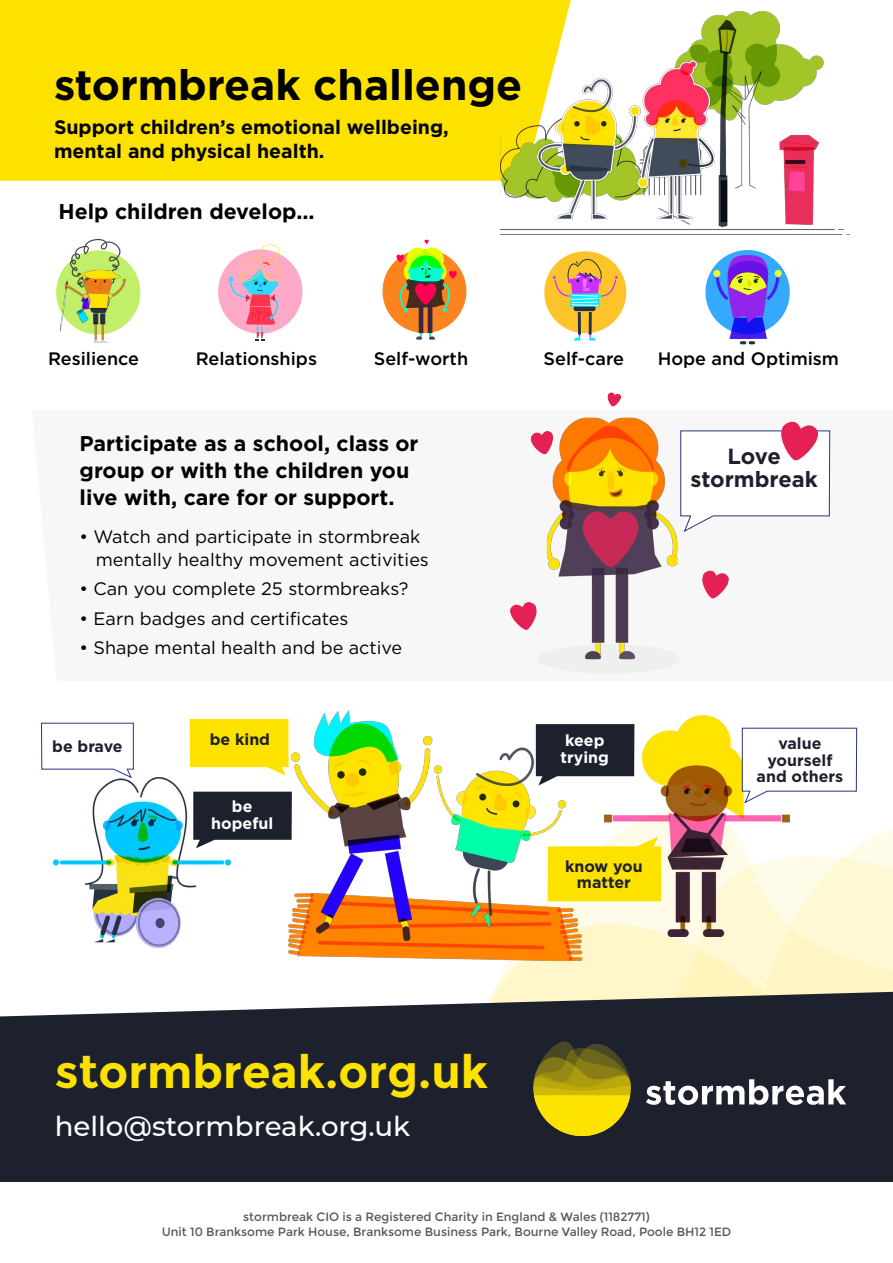
<style>
.page{position:relative;width:893px;height:1263px;background:#fff}
.page>*{position:absolute;margin:0;border:0;box-sizing:border-box;transform-origin:0 0}
.t1{font:700 46.05px "Montserrat";color:#fde200}
.t2{font:700 42.45px "Gotham";color:#000}
.t3{font:500 27.6px "Montserrat";color:#fff}
.t4{font:700 21.9px/23.9px "Gotham";letter-spacing:-.005em;color:#1d212e;text-align:center}
.t5{font:700 21.3px/27px "Gotham";color:#000}
.t6{font:700 19.5px/24px "Gotham";color:#000}
.t7{font:18px/23.1px "Gotham";color:#000}
.t8{font:500 18px "Gotham";color:#000}
.t9{font:700 15.9px/16.5px "Gotham";color:#1d212e;text-align:center}
.t10{font:700 15.9px/16.5px "Gotham";color:#fff}
.t11{font:12px/15px "Montserrat";color:#575756;text-align:center}
</style>
<div class="page">
<div style="left:0;top:1003px;width:893px;height:179px;background:#1d212e"></div>
<div style="left:0;top:0;width:571px;height:181px;background:#fde200"></div>
<div style="left:705px;top:250px;width:85px;height:84px;background:#35a9fd;border-radius:50%"></div>
<svg style="left:714px;top:254px;width:67px;height:90px"></svg>
<div style="left:382px;top:249px;width:84px;height:84px;background:#fc841f;border-radius:50%"></div>
<div style="left:406px;top:248px;width:24px;height:23px;background:#e7ff00;border-radius:50%"></div>
<div style="left:420px;top:248px;width:24px;height:23px;background:#e7ff00;border-radius:50%"></div>
<hr style="left:420px;top:306px;width:2px;height:32px;background:#00ffce">
<hr style="left:419px;top:307px;width:4px;height:24px;background:#3a2642">
<svg style="left:416px;top:336px;width:6px;height:4px"></svg>
<hr style="left:429px;top:306px;width:2px;height:32px;background:#00ffce">
<hr style="left:428px;top:307px;width:4px;height:24px;background:#3a2642">
<svg style="left:429px;top:336px;width:6px;height:4px"></svg>
<svg style="left:424px;top:240px;width:5px;height:4px"></svg>
<svg style="left:394px;top:251px;width:63px;height:61px"></svg>
<div style="left:56px;top:250px;width:84px;height:84px;background:#c1ef69;border-radius:42px"></div>
<img style="left:61px;top:240px;width:64px;height:102px">
<div style="left:32px;top:410px;width:861px;height:271px;background:#f7f7f7"></div>
<img style="left:500px;top:11px;width:349px;height:224px">
<img style="left:537px;top:60px;width:178px;height:159px">
<svg style="left:586px;top:659px;width:48px;height:1px"></svg>
<img style="left:547px;top:418px;width:131px;height:241px">
<svg style="left:531px;top:430px;width:25px;height:25px"></svg>
<svg style="left:607px;top:392px;width:14px;height:15px"></svg>
<svg style="left:702px;top:570px;width:27px;height:29px"></svg>
<svg style="left:510px;top:602px;width:27px;height:28px"></svg>
<svg style="left:680px;top:421px;width:150px;height:111px"></svg>
<img style="left:288px;top:924px;width:167px;height:35px">
<img style="left:53px;top:778px;width:177px;height:170px">
<img style="left:604px;top:715px;width:185px;height:122px">
<svg style="left:41px;top:722px;width:93px;height:56px"></svg>
<svg style="left:455px;top:837px;width:438px;height:311px;background:#8f896d"></svg>
<svg style="left:190px;top:719px;width:98px;height:57px;background:#fde624"></svg>
<svg style="left:566px;top:724px;width:68px;height:61px;background:#3d414c"></svg>
<img style="left:292px;top:711px;width:274px;height:229px">
<svg style="left:742px;top:727px;width:115px;height:77px"></svg>
<svg style="left:193px;top:792px;width:99px;height:56px;background:#3c404b"></svg>
<div style="left:218px;top:249px;width:84px;height:85px;background:#fda9c7;border-radius:50%"></div>
<svg style="left:229px;top:244px;width:50px;height:96px"></svg>
<div style="left:544px;top:251px;width:82px;height:82px;background:#fdc429;border-radius:50%"></div>
<svg style="left:553px;top:251px;width:65px;height:90px"></svg>
<h2 class="t2" style="left:54px;top:57px;width:470px">stormbreak challenge</h2>
<p class="t6" style="left:54px;top:115px;width:396px">Support children’s emotional wellbeing, mental and physical health.</p>
<p class="t5" style="left:59px;top:198px;width:258px">Help children develop...</p>
<p class="t8" style="left:48px;top:347px;width:93px">Resilience</p>
<p class="t8" style="left:196px;top:347px;width:123px">Relationships</p>
<p class="t8" style="left:374px;top:347px;width:96px">Self-worth</p>
<p class="t8" style="left:544px;top:347px;width:82px">Self-care</p>
<p class="t8" style="left:658px;top:347px;width:183px">Hope and Optimism</p>
<p class="t5" style="left:80px;top:430px;width:340px">Participate as a school, class or group or with the children you live with, care for or support.</p>
<p class="t7" style="left:96px;top:525px;width:335px;text-indent:-16px">• Watch and participate in stormbreak mentally healthy movement activities</p>
<p class="t7" style="left:80px;top:577px;width:330px">• Can you complete 25 stormbreaks?</p>
<p class="t7" style="left:80px;top:606px;width:270px">• Earn badges and certificates</p>
<p class="t7" style="left:80px;top:635px;width:324px">• Shape mental health and be active</p>
<p class="t4" style="left:691px;top:444px;width:129px">Love stormbreak</p>
<p class="t9" style="left:52px;top:737px;width:72px">be brave</p>
<p class="t9" style="left:210px;top:731px;width:62px">be kind</p>
<p class="t10" style="left:561px;top:732px;width:50px">keep trying</p>
<p class="t9" style="left:757px;top:735px;width:88px">value yourself and others</p>
<p class="t10" style="left:211px;top:798px;width:63px;text-align:center">be hopeful</p>
<p class="t9" style="left:565px;top:858px;width:79px">know you matter</p>
<h1 class="t1" style="left:55px;top:1044px;width:435px">stormbreak.org.uk</h1>
<h3 class="t3" style="left:55px;top:1107px;width:357px">hello@stormbreak.org.uk</h3>
<p class="t11" style="left:162px;top:1209px;width:571px">stormbreak CIO is a Registered Charity in England &amp; Wales (1182771)<br>Unit 10 Branksome Park House, Branksome Business Park, Bourne Valley Road, Poole BH12 1ED</p>
</div>
